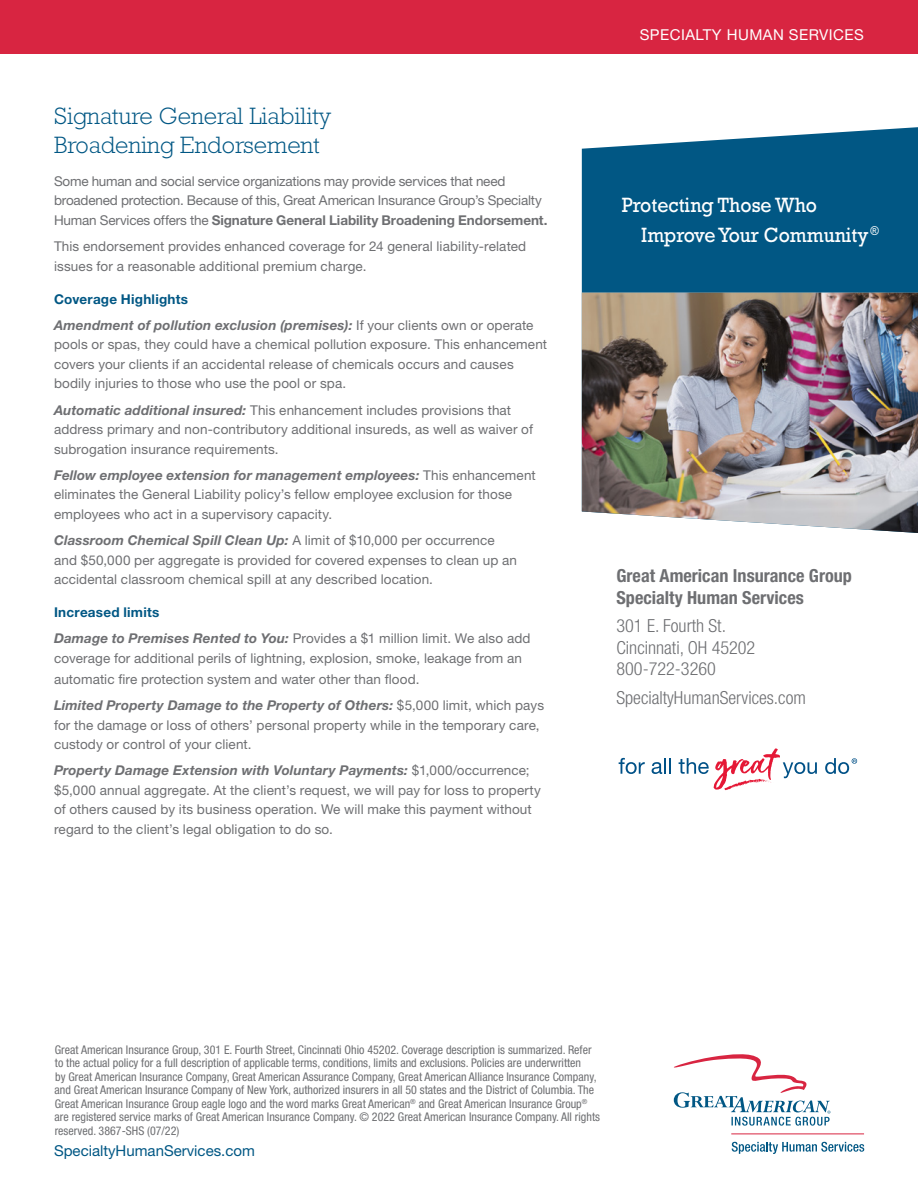
<style>
.page{position:relative;width:918px;height:1188px;background:#fff}
.page>*{position:absolute;margin:0;border:0;box-sizing:border-box;transform-origin:0 0}
.t1{font:300 24px/28.5px "Rockwell Std";color:#015784}
.t2{font:21px/30px "Rockwell Std";color:#fff;scale:.93 1}
.t3{font:300 condensed 18px/21.6px "Helvetica Neue LT Std";color:#6e6f72}
.t4{font:700 condensed 18px/21.6px "Helvetica Neue LT Std";color:#6e6f72}
.t5{font:15px "Helvetica Neue LT Std";color:#015784}
.t6{font:15px "Helvetica Neue LT Std";letter-spacing:.03em;color:#fff}
.t7{font:13.5px/19.5px "Helvetica Neue LT Std";letter-spacing:.01em;color:#6e6f72}
.t8{font:13.5px/19.5px "Helvetica Neue LT Std";letter-spacing:-.015em;color:#6e6f72}
.t9{font:italic 700 13.5px/26.2px "Helvetica Neue LT Std";letter-spacing:.01em;color:#6e6f72}
.t10{font:condensed 12px/13.5px "Helvetica Neue LT Std";color:#6e6f72}
.s1{font-weight:700}
.s2{font-style:normal;color:#015784}
.s3{font-weight:400;font-style:normal}
.s4{font-weight:700;font-style:italic}
.s5{font-weight:700;color:#015784}
</style>
<div class="page">
<div style="left:0;top:0;width:918px;height:54px;background:#d82541"></div>
<svg style="left:674px;top:1054px;width:157px;height:72px"></svg>
<svg style="left:732px;top:1142px;width:132px;height:12px"></svg>
<hr style="left:731px;top:1134px;width:133px;height:1px;background:#d82541">
<div style="left:582px;top:127px;width:336px;height:165px;background:#015784"></div>
<img style="left:582px;top:293px;width:336px;height:240px">
<svg style="left:619px;top:758px;width:26px;height:16px"></svg>
<svg style="left:652px;top:758px;width:19px;height:16px"></svg>
<svg style="left:679px;top:748px;width:138px;height:43px"></svg>
<svg style="left:825px;top:758px;width:32px;height:16px"></svg>
<h1 class="t1" style="left:54px;top:102px;width:279px">Signature General Liability<br>Broadening Endorsement</h1>
<p class="t8" style="left:54px;top:171px;width:495px">Some human and social service organizations may provide services that need broadened protection. Because of this, Great American Insurance Group’s Specialty<br>Human Services offers the <span class="s1">Signature General Liability Broadening Endorsement.</span></p>
<p class="t7" style="left:54px;top:236px;width:474px">This endorsement provides enhanced coverage for 24 general liability-related issues for a reasonable additional premium charge.</p>
<p class="t9" style="left:54px;top:285px;width:481px"><span class="s2">Coverage Highlights<br></span>Amendment of pollution exclusion (premises): <span class="s3">If your clients own or operate</span></p>
<p class="t7" style="left:54px;top:335px;width:495px">pools or spas, they could have a chemical pollution exposure. This enhancement covers your clients if an accidental release of chemicals occurs and causes bodily injuries to those who use the pool or spa.</p>
<p class="t7" style="left:54px;top:400px;width:481px"><span class="s4">Automatic additional insured:</span> This enhancement includes provisions that address primary and non-contributory additional insureds, as well as waiver of subrogation insurance requirements.</p>
<p class="t7" style="left:54px;top:465px;width:483px"><span class="s4">Fellow employee extension for management employees:</span> This enhancement eliminates the General Liability policy’s fellow employee exclusion for those employees who act in a supervisory capacity.</p>
<p class="t7" style="left:54px;top:530px;width:465px"><span class="s4">Classroom Chemical Spill Clean Up:</span> A limit of $10,000 per occurrence and $50,000 per aggregate is provided for covered expenses to clean up an accidental classroom chemical spill at any described location.</p>
<p class="t7" style="left:54px;top:599px;width:478px;line-height:26.2px"><span class="s5">Increased limits<br></span><span class="s4">Damage to Premises Rented to You:</span> Provides a $1 million limit. We also add</p>
<p class="t7" style="left:54px;top:647px;width:470px;line-height:21px">coverage for additional perils of lightning, explosion, smoke, leakage from an automatic fire protection system and water other than flood.</p>
<p class="t7" style="left:54px;top:695px;width:492px"><span class="s4">Limited Property Damage to the Property of Others:</span> $5,000 limit, which pays for the damage or loss of others’ personal property while in the temporary care, custody or control of your client.</p>
<p class="t7" style="left:54px;top:761px;width:488px"><span class="s4">Property Damage Extension with Voluntary Payments:</span> $1,000/occurrence; $5,000 annual aggregate. At the client’s request, we will pay for loss to property of others caused by its business operation. We will make this payment without regard to the client’s legal obligation to do so.</p>
<p class="t6" style="left:640px;top:26px;width:225px">SPECIALTY HUMAN SERVICES</p>
<h2 class="t2" style="left:641px;top:190px;width:257px;text-indent:-20px">Protecting Those Who<br>Improve Your Community <sup>®</sup></h2>
<h3 class="t4" style="left:616px;top:565px;width:237px">Great American Insurance Group<br>Specialty Human Services</h3>
<h3 class="t3" style="left:616px;top:615px;width:140px">301 E. Fourth St.<br>Cincinnati, OH 45202<br>800-722-3260</h3>
<h3 class="t3" style="left:616px;top:686px;width:191px">SpecialtyHumanServices.com</h3>
<p class="t10" style="left:55px;top:1043px;width:547px">Great American Insurance Group, 301 E. Fourth Street, Cincinnati Ohio 45202. Coverage description is summarized. Refer to the actual policy for a full description of applicable terms, conditions, limits and exclusions. Policies are underwritten<br>by Great American Insurance Company, Great American Assurance Company, Great American Alliance Insurance Company, and Great American Insurance Company of New York, authorized insurers in all 50 states and the District of Columbia. The Great American Insurance Group eagle logo and the word marks Great American<sup>®</sup> and Great American Insurance Group<sup>® </sup>are registered service marks of Great American Insurance Company. © 2022 Great American Insurance Company. All rights reserved. 3867-SHS (07/22)</p>
<p class="t5" style="left:54px;top:1142px;width:202px">SpecialtyHumanServices.com</p>
</div>
